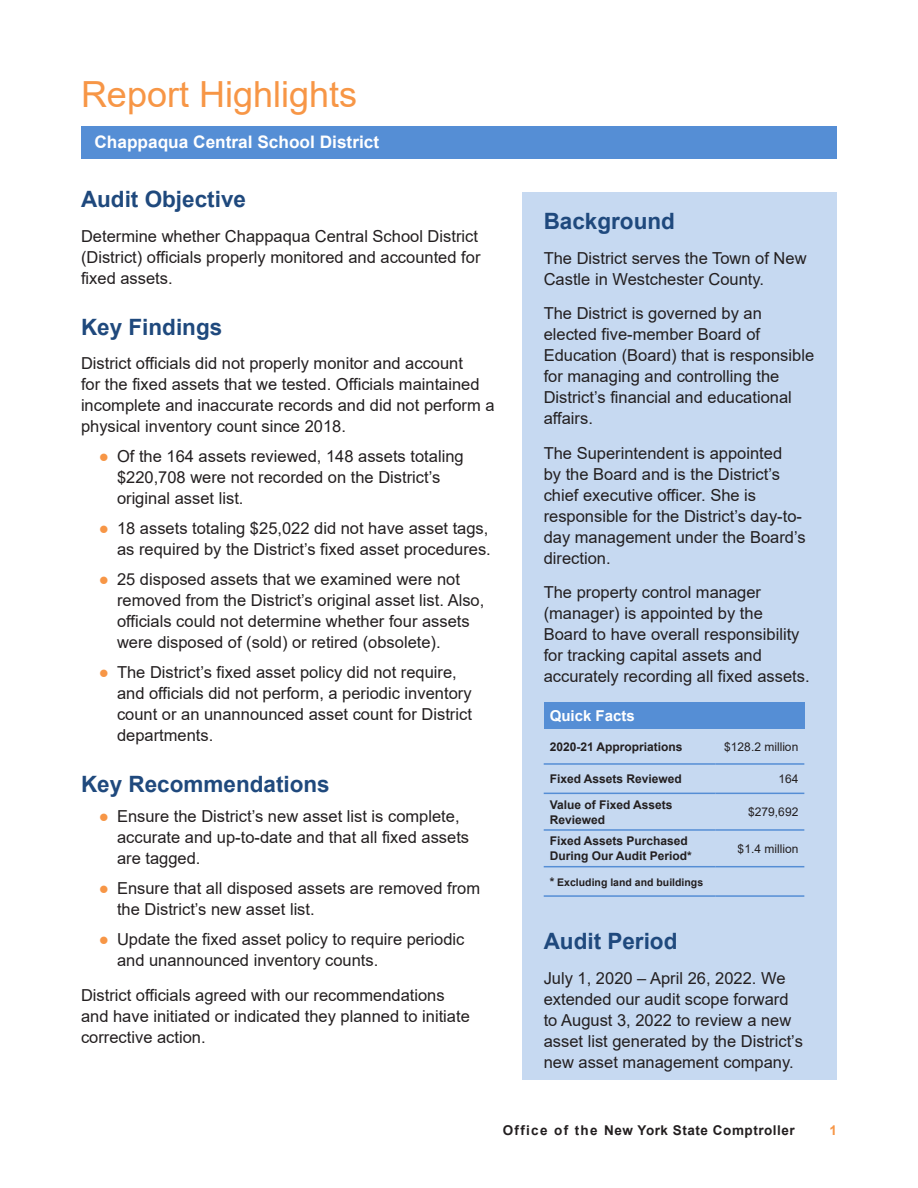
<style>
.page{position:relative;width:918px;height:1188px;background:#fff}
.page>*{position:absolute;margin:0;border:0;box-sizing:border-box;transform-origin:0 0}
.Section_Heads{font:36px "Arial";color:#f79646}
._2_Subheads{font:700 22.5px "Arial";color:#1f497d}
.t1{font:700 17.25px "Arial";color:#fff}
.Body_Text{font:16.5px/21px "Arial";color:#231f20}
.Footnotes{font:700 15px "Arial";color:#fff}
.t2{font:700 13.5px "Arial";letter-spacing:.04em;color:#231f20}
.t3{font:700 13.5px "Arial";color:#f79646}
.Footnotes-2{font:700 12px/15px "Arial";color:#231f20}
.Footnotes-3{font:12px "Arial";color:#231f20}
.Footnotes-4{font:700 10.5px "Arial";color:#231f20}
.s1{color:#f79646}
.s2{font-size:12px}
</style>
<div class="page">
<hr style="left:81px;top:126px;width:756px;height:3px;background:#558ed5">
<div style="left:523px;top:192px;width:314px;height:888px;background:#c6d9f1"></div>
<div style="left:81px;top:128px;width:756px;height:31px;background:#558ed5"></div>
<div style="left:544px;top:702px;width:260px;height:27px;background:#558ed5"></div>
<hr style="left:544px;top:763px;width:171px;height:2px;background:#558ed5">
<hr style="left:715px;top:763px;width:89px;height:2px;background:#558ed5">
<hr style="left:544px;top:793px;width:171px;height:1px;background:#558ed5">
<hr style="left:715px;top:793px;width:89px;height:1px;background:#558ed5">
<hr style="left:544px;top:829px;width:171px;height:2px;background:#558ed5">
<hr style="left:715px;top:829px;width:89px;height:2px;background:#558ed5">
<hr style="left:544px;top:866px;width:171px;height:1px;background:#558ed5">
<hr style="left:715px;top:866px;width:89px;height:1px;background:#558ed5">
<hr style="left:544px;top:895px;width:171px;height:2px;background:#558ed5">
<hr style="left:715px;top:895px;width:89px;height:2px;background:#558ed5">
<p class="Section_Heads" style="left:81px;top:70px;width:278px">Report Highlights</p>
<p class="t1" style="left:94px;top:129px;width:286px">Chappaqua Central School District</p>
<p class="_2_Subheads" style="left:81px;top:184px;width:167px">Audit Objective</p>
<p class="Body_Text" style="left:81px;top:226px;width:401px">Determine whether Chappaqua Central School District (District) officials properly monitored and accounted for fixed assets.</p>
<p class="_2_Subheads" style="left:81px;top:311px;width:143px">Key Findings</p>
<p class="Body_Text" style="left:81px;top:353px;width:415px">District officials did not properly monitor and account<br>for the fixed assets that we tested. Officials maintained incomplete and inaccurate records and did not perform a physical inventory count since 2018.</p>
<p class="Body_Text" style="left:117px;top:446px;width:348px;text-indent:-18px"><span class="s1">●</span> Of the 164 assets reviewed, 148 assets totaling $220,708 were not recorded on the District’s original asset list.</p>
<p class="Body_Text" style="left:99px;top:518px;width:393px;text-align:right"><span class="s1">●</span> 18 assets totaling $25,022 did not have asset tags, as required by the District’s fixed asset procedures.</p>
<p class="Body_Text" style="left:117px;top:569px;width:369px;text-indent:-18px"><span class="s1">●</span> 25 disposed assets that we examined were not removed from the District’s original asset list. Also, officials could not determine whether four assets were disposed of (sold) or retired (obsolete).</p>
<p class="Body_Text" style="left:117px;top:662px;width:356px;text-indent:-18px"><span class="s1">●</span> The District’s fixed asset policy did not require, and officials did not perform, a periodic inventory count or an unannounced asset count for District departments.</p>
<p class="_2_Subheads" style="left:81px;top:769px;width:250px">Key Recommendations</p>
<p class="Body_Text" style="left:117px;top:806px;width:354px;text-indent:-18px"><span class="s1">●</span> Ensure the District’s new asset list is complete, accurate and up-to-date and that all fixed assets are tagged.</p>
<p class="Body_Text" style="left:117px;top:878px;width:365px;text-indent:-18px"><span class="s1">●</span> Ensure that all disposed assets are removed from the District’s new asset list.</p>
<p class="Body_Text" style="left:117px;top:929px;width:349px;text-indent:-18px"><span class="s1">●</span> Update the fixed asset policy to require periodic and unannounced inventory counts.</p>
<p class="Body_Text" style="left:81px;top:985px;width:390px">District officials agreed with our recommendations and have initiated or indicated they planned to initiate corrective action.</p>
<p class="_2_Subheads" style="left:544px;top:206px;width:133px">Background</p>
<p class="Body_Text" style="left:544px;top:247px;width:264px">The District serves the Town of New<br>Castle in Westchester County.</p>
<p class="Body_Text" style="left:544px;top:303px;width:272px">The District is governed by an elected five-member Board of<br>Education (Board) that is responsible for managing and controlling the<br>District’s financial and educational affairs.</p>
<p class="Body_Text" style="left:544px;top:442px;width:264px">The Superintendent is appointed<br>by the Board and is the District’s chief executive officer. She is responsible for the District’s day-to&shy;day management under the Board’s direction.</p>
<p class="Body_Text" style="left:544px;top:582px;width:267px">The property control manager (manager) is appointed by the Board to have overall responsibility for tracking capital assets and accurately recording all fixed assets.</p>
<p class="Footnotes" style="left:550px;top:705px;width:87px">Quick Facts</p>
<p class="Footnotes-2" style="left:550px;top:739px;width:134px">2020-21 Appropriations</p>
<p class="Footnotes-3" style="left:724px;top:738px;width:76px">$128.2 million</p>
<p class="Footnotes-2" style="left:550px;top:771px;width:134px">Fixed Assets Reviewed</p>
<p class="Footnotes-3" style="left:778px;top:771px;width:22px">164</p>
<p class="Footnotes-2" style="left:550px;top:797px;width:124px">Value of Fixed Assets<br>Reviewed</p>
<p class="Footnotes-3" style="left:748px;top:804px;width:52px">$279,692</p>
<p class="Footnotes-2" style="left:550px;top:834px;width:144px">Fixed Assets Purchased<br>During Our Audit Period*</p>
<p class="Footnotes-3" style="left:738px;top:840px;width:62px">$1.4 million</p>
<p class="Footnotes-4" style="left:550px;top:875px;width:155px"><span class="s2">*</span> Excluding land and buildings</p>
<p class="_2_Subheads" style="left:544px;top:926px;width:135px">Audit Period</p>
<p class="Body_Text" style="left:544px;top:967px;width:261px">July 1, 2020 – April 26, 2022. We extended our audit scope forward to August 3, 2022 to review a new asset list generated by the District’s new asset management company.</p>
<p class="t2" style="left:503px;top:1121px;width:294px">Office of the New York State Comptroller</p>
<p class="t3" style="left:829px;top:1121px;width:9px">1</p>
</div>
